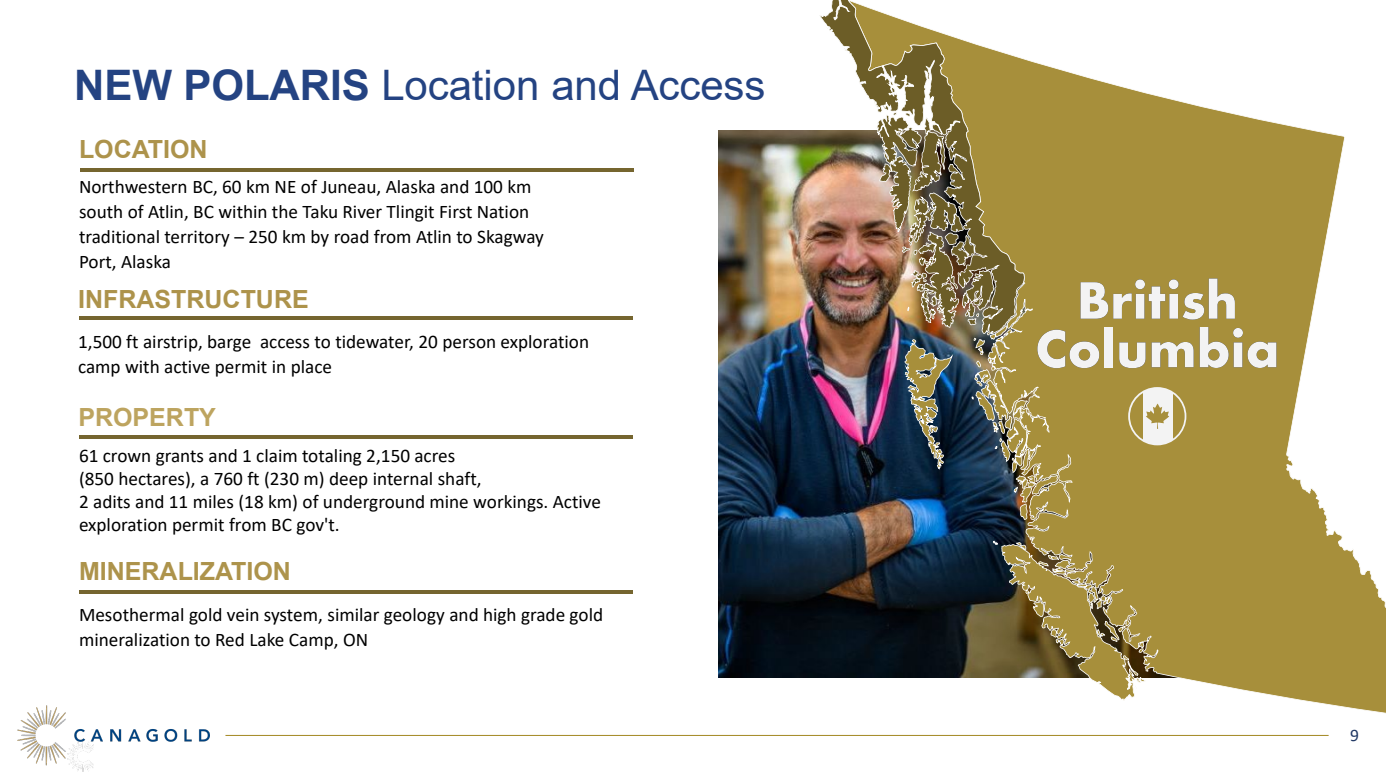
<style>
.page{position:relative;width:1386px;height:780px;background:#fff}
.page>*{position:absolute;margin:0;border:0;box-sizing:border-box;transform-origin:0 0}
.t1{font:42px "Arial";letter-spacing:-.005em;color:#244382}
.t2{font:700 25.03px "Arial";color:#ad934b}
.t3{font:700 25.03px "Arial";color:#bda45f}
.t4{font:19.25px/24.9px "Calibri";color:#000}
.t5{font:17.5px "Calibri";color:#203864}
.s1{font-weight:700}
</style>
<div class="page">
<img style="left:72px;top:765px;width:21px;height:6px">
<hr style="left:225px;top:734px;width:1103px;height:1px;background:#a38721">
<img style="left:17px;top:705px;width:193px;height:60px">
<img style="left:718px;top:131px;width:129px;height:546px">
<hr style="left:80px;top:168px;width:553px;height:4px;background:#75652f">
<hr style="left:79px;top:435px;width:553px;height:3px;background:#75652f">
<hr style="left:79px;top:590px;width:553px;height:3px;background:#75652f">
<svg style="left:847px;top:59px;width:538px;height:654px;fill:#a78f3b"></svg>
<svg style="left:1080px;top:278px;width:154px;height:41px"></svg>
<svg style="left:1037px;top:327px;width:76px;height:41px"></svg>
<svg style="left:1119px;top:342px;width:26px;height:26px"></svg>
<svg style="left:1151px;top:342px;width:42px;height:25px"></svg>
<svg style="left:1199px;top:327px;width:77px;height:41px"></svg>
<img style="left:819px;top:0;width:205px;height:335px">
<svg style="left:1127px;top:387px;width:59px;height:58px"></svg>
<svg style="left:1129px;top:389px;width:55px;height:54px"></svg>
<hr style="left:79px;top:316px;width:553px;height:3px;background:#75652f">
<p class="t1" style="left:74px;top:57px;width:692px"><span class="s1">NEW POLARIS</span> Location and Access</p>
<p class="t2" style="left:79px;top:131px;width:130px">LOCATION</p>
<p class="t4" style="left:79px;top:174px;width:466px">Northwestern BC, 60 km NE of Juneau, Alaska and 100 km south of Atlin, BC within the Taku River Tlingit First Nation traditional territory – 250 km by road from Atlin to Skagway Port, Alaska</p>
<p class="t2" style="left:78px;top:281px;width:232px">INFRASTRUCTURE</p>
<p class="t4" style="left:78px;top:328px;width:512px">1,500 ft airstrip, barge access to tidewater, 20 person exploration camp with active permit in place</p>
<p class="t3" style="left:78px;top:399px;width:139px">PROPERTY</p>
<p class="t4" style="left:79px;top:443px;width:523px;line-height:23.1px">61 crown grants and 1 claim totaling 2,150 acres<br>(850 hectares), a 760 ft (230 m) deep internal shaft,<br>2 adits and 11 miles (18 km) of underground mine workings. Active exploration permit from BC gov't.</p>
<p class="t2" style="left:79px;top:553px;width:213px">MINERALIZATION</p>
<p class="t4" style="left:79px;top:601px;width:525px">Mesothermal gold vein system, similar geology and high grade gold mineralization to Red Lake Camp, ON</p>
<p class="t5" style="left:1349px;top:722px;width:10px">9</p>
</div>
